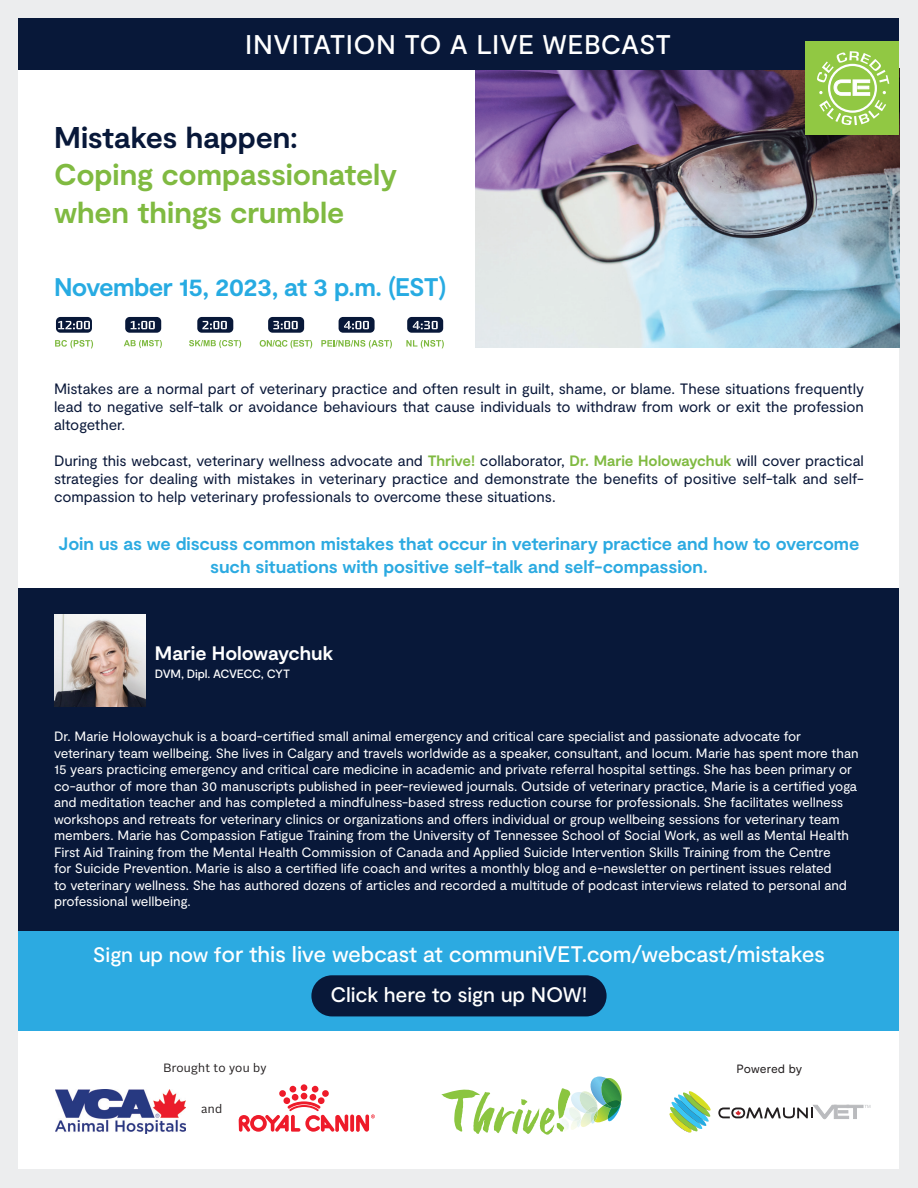
<style>
.page{position:relative;width:918px;height:1188px;background:#ecedee}
.page>*{position:absolute;margin:0;border:0;box-sizing:border-box;transform-origin:0 0}
.t1{font:700 30px/37.5px "Moderat";letter-spacing:-.005em;color:#80ba41}
.t2{font:700 30px "Moderat";letter-spacing:-.005em;color:#081839}
.t3{font:500 27px "Moderat";letter-spacing:.01em;color:#fff}
.t4{font:700 25.5px "Moderat";letter-spacing:-.03em;color:#27abe2}
.t5{font:500 22.5px "Moderat";letter-spacing:-.01em;color:#fff}
.t6{font:500 21px "Moderat";letter-spacing:-.01em;color:#fff}
.t7{font:700 19.5px "Moderat";letter-spacing:-.005em;color:#fff}
.t8{font:700 18px/22.5px "Moderat";letter-spacing:-.005em;color:#2caae1;text-align:center}
.t9{font:15px/18px "Moderat";letter-spacing:-.005em;color:#0a1839;text-align:justify}
.t10{font:13.5px/16.5px "Moderat";letter-spacing:-.005em;color:#fff}
.t11{font:500 12px "Moderat";letter-spacing:-.025em;color:#fff}
.t12{font:12px "Alright Sans";letter-spacing:.02em;color:#231f20}
.t13{font:12px "Moderat";letter-spacing:.005em;color:#231f20}
.s1{font-weight:700;color:#80ba41}
.s2{font-size:21px}
</style>
<div class="page">
<div style="left:19px;top:27px;width:880px;height:1142px;background:#fff"></div>
<img style="left:55px;top:1089px;width:131px;height:45px">
<svg style="left:350px;top:1115px;width:4px;height:17px"></svg>
<svg style="left:356px;top:1114px;width:19px;height:18px"></svg>
<div style="left:301px;top:1084px;width:6px;height:7px;background:#ee1b2a;border-radius:50%"></div>
<svg style="left:239px;top:1086px;width:109px;height:46px"></svg>
<svg style="left:669px;top:1091px;width:42px;height:42px"></svg>
<svg style="left:718px;top:1104px;width:152px;height:16px"></svg>
<img style="left:475px;top:69px;width:424px;height:279px">
<div style="left:19px;top:18px;width:880px;height:51px;background:#081839"></div>
<div style="left:806px;top:42px;width:93px;height:93px;background:#91c843"></div>
<svg style="left:817px;top:51px;width:72px;height:74px"></svg>
<div style="left:19px;top:922px;width:880px;height:109px;background:#2caae1"></div>
<div style="left:19px;top:589px;width:880px;height:342px;background:#081839"></div>
<img style="left:54px;top:615px;width:92px;height:92px">
<div style="left:311px;top:975px;width:296px;height:41px;background:#081839;border-radius:21px"></div>
<svg style="left:56px;top:317px;width:36px;height:16px"></svg>
<svg style="left:58px;top:321px;width:32px;height:8px"></svg>
<svg style="left:55px;top:340px;width:38px;height:8px"></svg>
<div style="left:125px;top:317px;width:36px;height:16px;background:#081839;border-radius:4px"></div>
<svg style="left:131px;top:321px;width:24px;height:8px"></svg>
<svg style="left:124px;top:340px;width:38px;height:8px"></svg>
<div style="left:268px;top:317px;width:36px;height:16px;background:#081839;border-radius:4px"></div>
<svg style="left:273px;top:321px;width:25px;height:8px"></svg>
<svg style="left:260px;top:340px;width:52px;height:8px"></svg>
<div style="left:339px;top:317px;width:36px;height:16px;background:#081839;border-radius:4px"></div>
<svg style="left:344px;top:321px;width:25px;height:8px"></svg>
<svg style="left:321px;top:340px;width:71px;height:8px"></svg>
<div style="left:407px;top:317px;width:36px;height:16px;background:#081839;border-radius:4px"></div>
<svg style="left:413px;top:321px;width:25px;height:8px"></svg>
<svg style="left:406px;top:340px;width:38px;height:8px"></svg>
<div style="left:197px;top:317px;width:36px;height:16px;background:#081839;border-radius:4px"></div>
<svg style="left:202px;top:321px;width:25px;height:8px"></svg>
<svg style="left:189px;top:340px;width:52px;height:8px"></svg>
<svg style="left:441px;top:1077px;width:181px;height:58px"></svg>
<h2 class="t3" style="left:245px;top:29px;width:428px">INVITATION TO A LIVE WEBCAST</h2>
<h1 class="t2" style="left:54px;top:120px;width:245px">Mistakes happen:</h1>
<h1 class="t1" style="left:54px;top:157px;width:345px">Coping compassionately when things crumble</h1>
<h3 class="t4" style="left:54px;top:272px;width:394px">November 15, 2023, at 3 p.m. (EST)</h3>
<p class="t9" style="left:54px;top:381px;width:812px">Mistakes are a normal part of veterinary practice and often result in guilt, shame, or blame. These situations frequently lead to negative self-talk or avoidance behaviours that cause individuals to withdraw from work or exit the profession altogether.</p>
<p class="t9" style="left:54px;top:453px;width:812px">During this webcast, veterinary wellness advocate and <span class="s1">Thrive!</span> collaborator, <span class="s1">Dr. Marie Holowaychuk</span> will cover practical strategies for dealing with mistakes in veterinary practice and demonstrate the benefits of positive self-talk and self&shy;compassion to help veterinary professionals to overcome these situations.</p>
<h3 class="t8" style="left:59px;top:533px;width:802px">Join us as we discuss common mistakes that occur in veterinary practice and how to overcome such situations with positive self-talk and self-compassion.</h3>
<h3 class="t7" style="left:155px;top:642px;width:180px">Marie Holowaychuk</h3>
<p class="t11" style="left:155px;top:667px;width:137px">DVM, Dipl. ACVECC, CYT</p>
<p class="t10" style="left:54px;top:728px;width:806px">Dr. Marie Holowaychuk is a board-certified small animal emergency and critical care specialist and passionate advocate for veterinary team wellbeing. She lives in Calgary and travels worldwide as a speaker, consultant, and locum. Marie has spent more than 15 years practicing emergency and critical care medicine in academic and private referral hospital settings. She has been primary or co-author of more than 30 manuscripts published in peer-reviewed journals. Outside of veterinary practice, Marie is a certified yoga and meditation teacher and has completed a mindfulness-based stress reduction course for professionals. She facilitates wellness workshops and retreats for veterinary clinics or organizations and offers individual or group wellbeing sessions for veterinary team members. Marie has Compassion Fatigue Training from the University of Tennessee School of Social Work, as well as Mental Health First Aid Training from the Mental Health Commission of Canada and Applied Suicide Intervention Skills Training from the Centre<br>for Suicide Prevention. Marie is also a certified life coach and writes a monthly blog and e-newsletter on pertinent issues related<br>to veterinary wellness. She has authored dozens of articles and recorded a multitude of podcast interviews related to personal and professional wellbeing.</p>
<h3 class="t5" style="left:93px;top:941px;width:734px"><span class="s2">Sign up now f</span>or this live webcast at communiVET.com/webcast/mistakes</h3>
<p class="t12" style="left:163px;top:1060px;width:105px">Brought to you by</p>
<p class="t12" style="left:201px;top:1101px;width:22px">and</p>
<h3 class="t6" style="left:331px;top:982px;width:258px">Click here to sign up NOW!</h3>
<p class="t13" style="left:736px;top:1062px;width:67px">Powered by</p>
</div>
